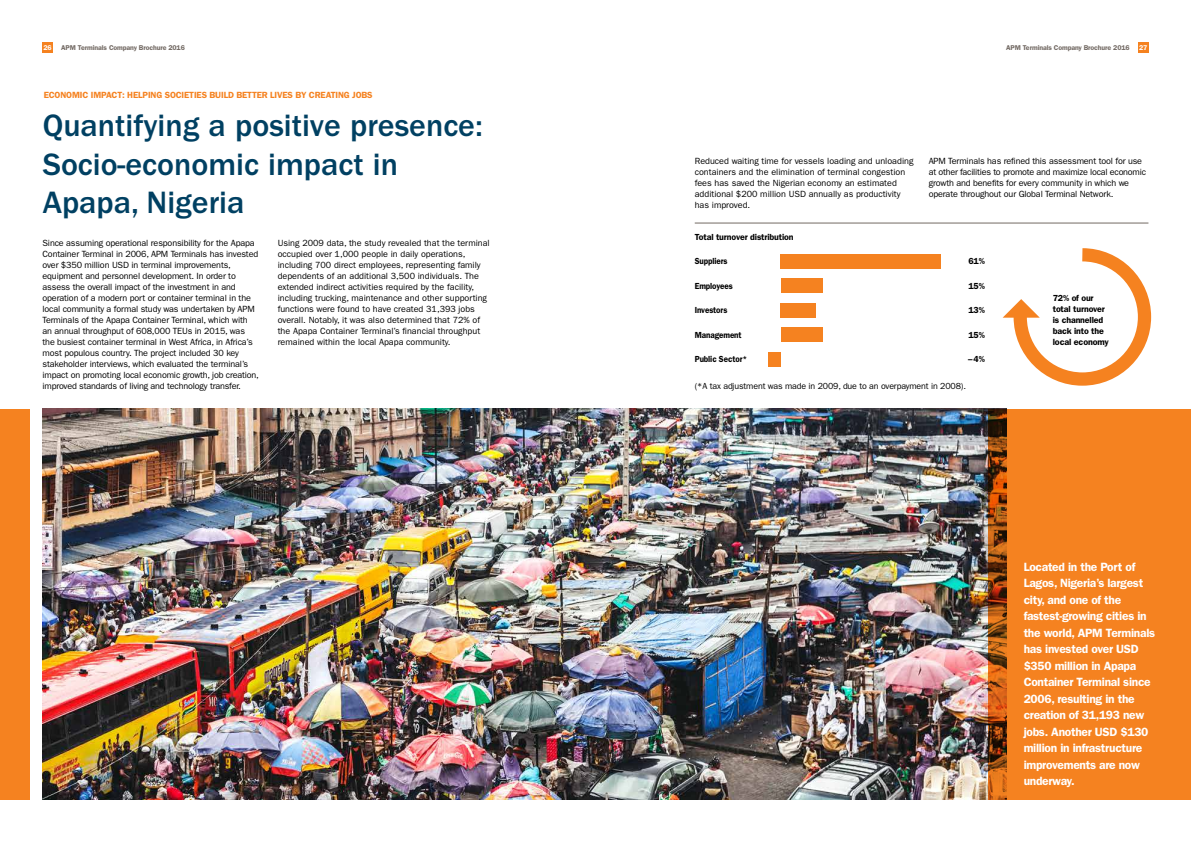
<style>
.page{position:relative;width:1191px;height:842px;background:#fff}
.page>*{position:absolute;margin:0;border:0;box-sizing:border-box;transform-origin:0 0}
.t1{font:500 32px/38.5px "ITC Franklin Gothic Std";color:#004062}
.t2{font:600 12px/16.5px "ITC Franklin Gothic Std";letter-spacing:-.025em;color:#fff}
.t3{font:9px/11px "ITC Franklin Gothic Std";letter-spacing:-.015em;color:#000}
.t4{font:600 9px "ITC Franklin Gothic Std";letter-spacing:-.015em;color:#f58220}
.t5{font:600 9px "ITC Franklin Gothic Std";letter-spacing:-.015em;color:#000}
.t6{font:600 8.8px/11px "ITC Franklin Gothic Std";letter-spacing:-.015em;color:#000}
.t7{font:8.8px "ITC Franklin Gothic Std";letter-spacing:-.015em;color:#000}
.t8{font:600 8.8px "ITC Franklin Gothic Std";letter-spacing:-.015em;color:#000;scale:.92 1}
.t9{font:600 7px "ITC Franklin Gothic Std";letter-spacing:-.015em;color:#726963}
.t10{font:600 7px "ITC Franklin Gothic Std";color:#fff}
</style>
<div class="page">
<img style="left:43px;top:409px;width:945px;height:390px">
<div style="left:988px;top:409px;width:203px;height:390px;background:#f58220"></div>
<div style="left:0;top:409px;width:30px;height:390px;background:#f58220"></div>
<svg style="left:1002px;top:248px;width:150px;height:138px"></svg>
<div style="left:780px;top:254px;width:161px;height:15px;background:#f58220"></div>
<div style="left:780px;top:278px;width:42px;height:15px;background:#f58220"></div>
<div style="left:780px;top:303px;width:35px;height:14px;background:#f58220"></div>
<div style="left:780px;top:327px;width:42px;height:15px;background:#f58220"></div>
<div style="left:768px;top:352px;width:12px;height:15px;background:#f58220"></div>
<hr style="left:694px;top:223px;width:454px;height:1px;background:#726963">
<div style="left:43px;top:43px;width:10px;height:10px;background:#f58220"></div>
<div style="left:1138px;top:43px;width:10px;height:10px;background:#f58220"></div>
<p class="t9" style="left:61px;top:43px;width:125px">APM Terminals Company Brochure 2016</p>
<p class="t9" style="left:1006px;top:43px;width:125px">APM Terminals Company Brochure 2016</p>
<p class="t4" style="left:44px;top:89px;width:330px">ECONOMIC IMPACT: HELPING SOCIETIES BUILD BETTER LIVES BY CREATING JOBS</p>
<h1 class="t1" style="left:43px;top:107px;width:442px">Quantifying a positive presence:<br>Socio-economic impact in<br>Apapa, Nigeria</h1>
<p class="t3" style="left:278px;top:238px;width:213px">Using 2009 data, the study revealed that the terminal occupied over 1,000 people in daily operations, including 700 direct employees, representing family dependents of an additional 3,500 individuals. The extended indirect activities required by the facility, including trucking, maintenance and other supporting functions were found to have created 31,393 jobs overall. Notably, it was also determined that 72% of the Apapa Container Terminal’s financial throughput remained within the local Apapa community.</p>
<p class="t10" style="left:44px;top:43px;width:10px">26</p>
<p class="t10" style="left:1139px;top:43px;width:10px">27</p>
<p class="t3" style="left:694px;top:155px;width:220px">Reduced waiting time for vessels loading and unloading containers and the elimination of terminal congestion fees has saved the Nigerian economy an estimated additional $200 million USD annually as productivity has improved.</p>
<p class="t3" style="left:928px;top:155px;width:219px">APM Terminals has refined this assessment tool for use at other facilities to promote and maximize local economic growth and benefits for every community in which we operate throughout our Global Terminal Network.</p>
<p class="t6" style="left:694px;top:231px;width:100px">Total turnover distribution</p>
<p class="t8" style="left:694px;top:256px;width:37px">Suppliers</p>
<p class="t8" style="left:694px;top:280px;width:43px">Employees</p>
<p class="t8" style="left:694px;top:305px;width:37px">Investors</p>
<p class="t8" style="left:694px;top:329px;width:53px">Management</p>
<p class="t8" style="left:694px;top:354px;width:58px">Public Sector*</p>
<p class="t7" style="left:694px;top:381px;width:273px">(*A tax adjustment was made in 2009, due to an overpayment in 2008).</p>
<p class="t3" style="left:43px;top:237px;width:218px">Since assuming operational responsibility for the Apapa Container Terminal in 2006, APM Terminals has invested over $350 million USD in terminal improvements, equipment and personnel development. In order to assess the overall impact of the investment in and operation of a modern port or container terminal in the local community a formal study was undertaken by APM Terminals of the Apapa Container Terminal, which with an annual throughput of 608,000 TEUs in 2015, was the busiest container terminal in West Africa, in Africa’s most populous country. The project included 30 key stakeholder interviews, which evaluated the terminal’s impact on promoting local economic growth, job creation, improved standards of living and technology transfer.</p>
<p class="t6" style="left:968px;top:256px;width:18px">61%</p>
<p class="t6" style="left:968px;top:280px;width:18px">15%</p>
<p class="t6" style="left:968px;top:305px;width:18px">13%</p>
<p class="t6" style="left:968px;top:329px;width:18px">15%</p>
<p class="t6" style="left:968px;top:354px;width:18px">–4%</p>
<p class="t6" style="left:1052px;top:293px;width:54px">72% of our total turnover is channelled back into the</p>
<p class="t5" style="left:1052px;top:337px;width:58px">local economy</p>
<p class="t2" style="left:1023px;top:558px;width:133px">Located in the Port of<br>Lagos, Nigeria’s largest city, and one of the fastest-growing cities in the world, APM Terminals has invested over USD $350 million in Apapa<br>Container Terminal since<br>2006, resulting in the creation of 31,193 new jobs. Another USD $130 million in infrastructure improvements are now underway.</p>
</div>
